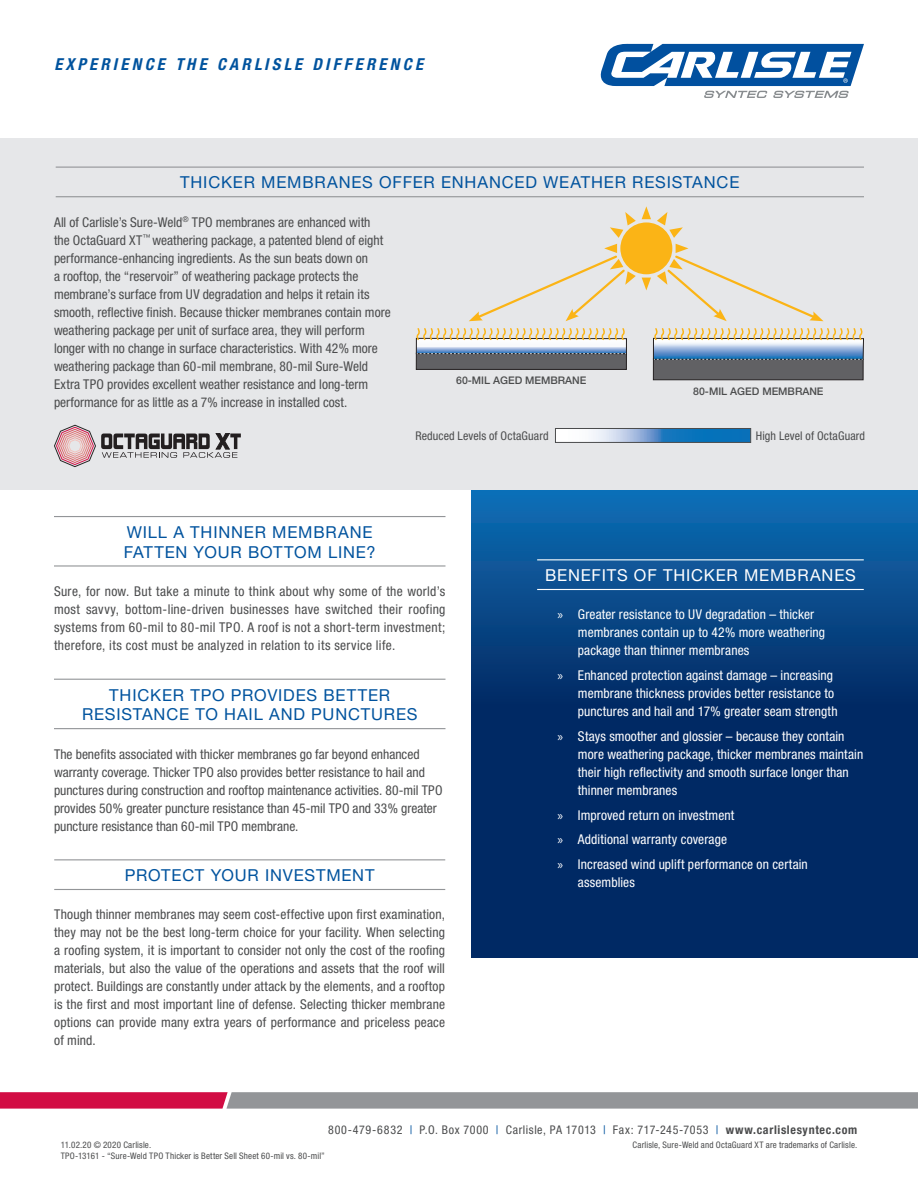
<style>
.page{position:relative;width:918px;height:1188px;background:#fff}
.page>*{position:absolute;margin:0;border:0;box-sizing:border-box;transform-origin:0 0}
.t1{font:16.5px/19.8px "Helvetica Neue";letter-spacing:.05em;color:#01539e}
.t2{font:italic 700 condensed 16.5px "Helvetica Neue";letter-spacing:.205em;color:#01539e}
.t3{font:16.5px "Helvetica Neue";letter-spacing:.05em;color:#fff}
.t4{font:condensed 13.5px/18px "Helvetica Neue";color:#4b4c4d;text-align:justify}
.t5{font:condensed 13.5px/18px "Helvetica Neue";letter-spacing:.01em;color:#fff}
.t6{font:condensed 12px "Helvetica Neue";letter-spacing:.05em;color:#4b4c4d}
.t7{font:condensed 12px "Helvetica Neue";letter-spacing:.02em;color:#4b4c4d}
.t8{font:500 10.5px "Helvetica Neue";color:#4b4c4d}
.t9{font:condensed 9px "Helvetica Neue";letter-spacing:.02em;color:#4b4c4d}
.s1{font-family:"Myriad Pro";font-stretch:normal}
.s2{color:#01539e}
.s3{font-weight:700}
</style>
<div class="page">
<div style="left:471px;top:703px;width:447px;height:254px;background:#002964"></div>
<div style="left:471px;top:489px;width:447px;height:216px;background:linear-gradient(to bottom,#0e70b7,#032a64)"></div>
<svg style="left:0;top:1092px;width:918px;height:17px;background:#a67887"></svg>
<svg style="left:601px;top:44px;width:263px;height:54px"></svg>
<hr style="left:54px;top:859px;width:391px;height:1px;background:#939598">
<hr style="left:54px;top:889px;width:391px;height:1px;background:#939598">
<hr style="left:537px;top:559px;width:327px;height:1px;background:#fff">
<hr style="left:537px;top:589px;width:327px;height:1px;background:#fff">
<hr style="left:54px;top:516px;width:392px;height:1px;background:#939598">
<hr style="left:54px;top:565px;width:392px;height:2px;background:#939598">
<hr style="left:54px;top:679px;width:391px;height:1px;background:#939598">
<hr style="left:54px;top:728px;width:391px;height:1px;background:#939598">
<div style="left:0;top:138px;width:918px;height:351px;background:#e6e7e9"></div>
<hr style="left:56px;top:167px;width:808px;height:1px;background:#939598">
<hr style="left:56px;top:196px;width:808px;height:1px;background:#939598">
<svg style="left:54px;top:425px;width:187px;height:42px"></svg>
<div style="left:416px;top:353px;width:210px;height:16px;background:#616164"></div>
<div style="left:416px;top:353px;width:211px;height:17px;border:1px solid #231f20"></div>
<svg style="left:416px;top:328px;width:211px;height:26px"></svg>
<div style="left:653px;top:359px;width:210px;height:21px;background:#616164"></div>
<div style="left:653px;top:358px;width:211px;height:22px;border:1px solid #231f20"></div>
<div style="left:620px;top:222px;width:52px;height:52px;background:#fbb416;border-radius:50%"></div>
<svg style="left:642px;top:278px;width:9px;height:12px"></svg>
<svg style="left:642px;top:206px;width:9px;height:13px"></svg>
<svg style="left:610px;top:212px;width:26px;height:26px"></svg>
<svg style="left:657px;top:212px;width:26px;height:26px"></svg>
<svg style="left:469px;top:244px;width:167px;height:77px"></svg>
<svg style="left:654px;top:328px;width:210px;height:32px"></svg>
<svg style="left:657px;top:244px;width:166px;height:77px"></svg>
<svg style="left:557px;top:430px;width:192px;height:11px;background:#72a9d6"></svg>
<div style="left:555px;top:428px;width:196px;height:15px;border:1px solid #4b4c4d"></div>
<p class="t2" style="left:54px;top:54px;width:370px">EXPERIENCE THE CARLISLE DIFFERENCE</p>
<p class="t1" style="left:180px;top:172px;width:561px">THICKER MEMBRANES OFFER ENHANCED WEATHER RESISTANCE</p>
<p class="t4" style="left:54px;top:213px;width:338px;text-align:left">All of Carlisle’s Sure-Weld<sup>®</sup> TPO membranes are enhanced with<br>the OctaGuard XT<sup>™</sup> weathering package, a patented blend of eight performance-enhancing ingredients. As the sun beats down on<br>a rooftop, the “reservoir” of weathering package protects the membrane’s surface from UV degradation and helps it retain its smooth, reflective finish. Because thicker membranes contain more weathering package per unit of surface area, they will perform longer with no change in surface characteristics. With 42% more weathering package than 60-mil membrane, 80-mil Sure-Weld Extra TPO provides excellent weather resistance and long-term performance for as little as a 7% increase in installed cost.</p>
<p class="t8" style="left:456px;top:374px;width:132px">60-MIL AGED MEMBRANE</p>
<p class="t8" style="left:693px;top:385px;width:132px">80-MIL AGED MEMBRANE</p>
<p class="t1" style="left:124px;top:522px;width:254px">WILL A THINNER MEMBRANE<br>FATTEN YOUR BOTTOM LINE?</p>
<p class="t7" style="left:415px;top:429px;width:135px">Reduced Levels of OctaGuard</p>
<p class="t7" style="left:756px;top:429px;width:111px">High Level of OctaGuard</p>
<p class="t3" style="left:545px;top:565px;width:312px">BENEFITS OF THICKER MEMBRANES</p>
<p class="t4" style="left:54px;top:582px;width:393px">Sure, for now. But take a minute to think about why some of the world’s most savvy, bottom-line-driven businesses have switched their roofing systems from 60-mil to 80-mil TPO. A roof is not a short-term investment; therefore, its cost must be analyzed in relation to its service life.</p>
<p class="t1" style="left:82px;top:685px;width:337px;text-align:center">THICKER TPO PROVIDES BETTER<br>RESISTANCE TO HAIL AND PUNCTURES</p>
<p class="t4" style="left:54px;top:745px;width:390px;text-align:left">The benefits associated with thicker membranes go far beyond enhanced warranty coverage. Thicker TPO also provides better resistance to hail and punctures during construction and rooftop maintenance activities. 80-mil TPO provides 50% greater puncture resistance than 45-mil TPO and 33% greater puncture resistance than 60-mil TPO membrane.</p>
<p class="t1" style="left:125px;top:865px;width:251px">PROTECT YOUR INVESTMENT</p>
<p class="t4" style="left:54px;top:906px;width:392px">Though thinner membranes may seem cost-effective upon first examination, they may not be the best long-term choice for your facility. When selecting a roofing system, it is important to consider not only the cost of the roofing materials, but also the value of the operations and assets that the roof will protect. Buildings are constantly under attack by the elements, and a rooftop is the first and most important line of defense. Selecting thicker membrane options can provide many extra years of performance and priceless peace of mind.</p>
<p class="t5" style="left:578px;top:606px;width:249px;text-indent:-20px"><span class="s1">»</span> Greater resistance to UV degradation – thicker membranes contain up to 42% more weathering package than thinner membranes</p>
<p class="t5" style="left:578px;top:666px;width:261px;text-indent:-20px"><span class="s1">»</span> Enhanced protection against damage – increasing membrane thickness provides better resistance to punctures and hail and 17% greater seam strength</p>
<p class="t5" style="left:578px;top:727px;width:287px;text-indent:-20px"><span class="s1">»</span> Stays smoother and glossier – because they contain more weathering package, thicker membranes maintain their high reflectivity and smooth surface longer than thinner membranes</p>
<p class="t5" style="left:558px;top:806px;width:178px"><span class="s1">»</span> Improved return on investment</p>
<p class="t5" style="left:558px;top:831px;width:171px"><span class="s1">»</span> Additional warranty coverage</p>
<p class="t5" style="left:578px;top:855px;width:232px;text-indent:-20px"><span class="s1">»</span> Increased wind uplift performance on certain assemblies</p>
<p class="t6" style="left:328px;top:1123px;width:531px">800-479-6832 <span class="s2">|</span> P.O. Box 7000 <span class="s2">|</span> Carlisle, PA 17013 <span class="s2">|</span> Fax: 717-245-7053 <span class="s2">|</span> <span class="s3">www.carlislesyntec.com</span></p>
<p class="t9" style="left:61px;top:1140px;width:92px">11.02.20 © 2020 Carlisle.</p>
<p class="t9" style="left:61px;top:1150px;width:266px">TPO-13161 - “Sure-Weld TPO Thicker is Better Sell Sheet 60-mil vs. 80-mil”</p>
<p class="t9" style="left:633px;top:1139px;width:226px">Carlisle, Sure-Weld and OctaGuard XT are trademarks of Carlisle.</p>
</div>
